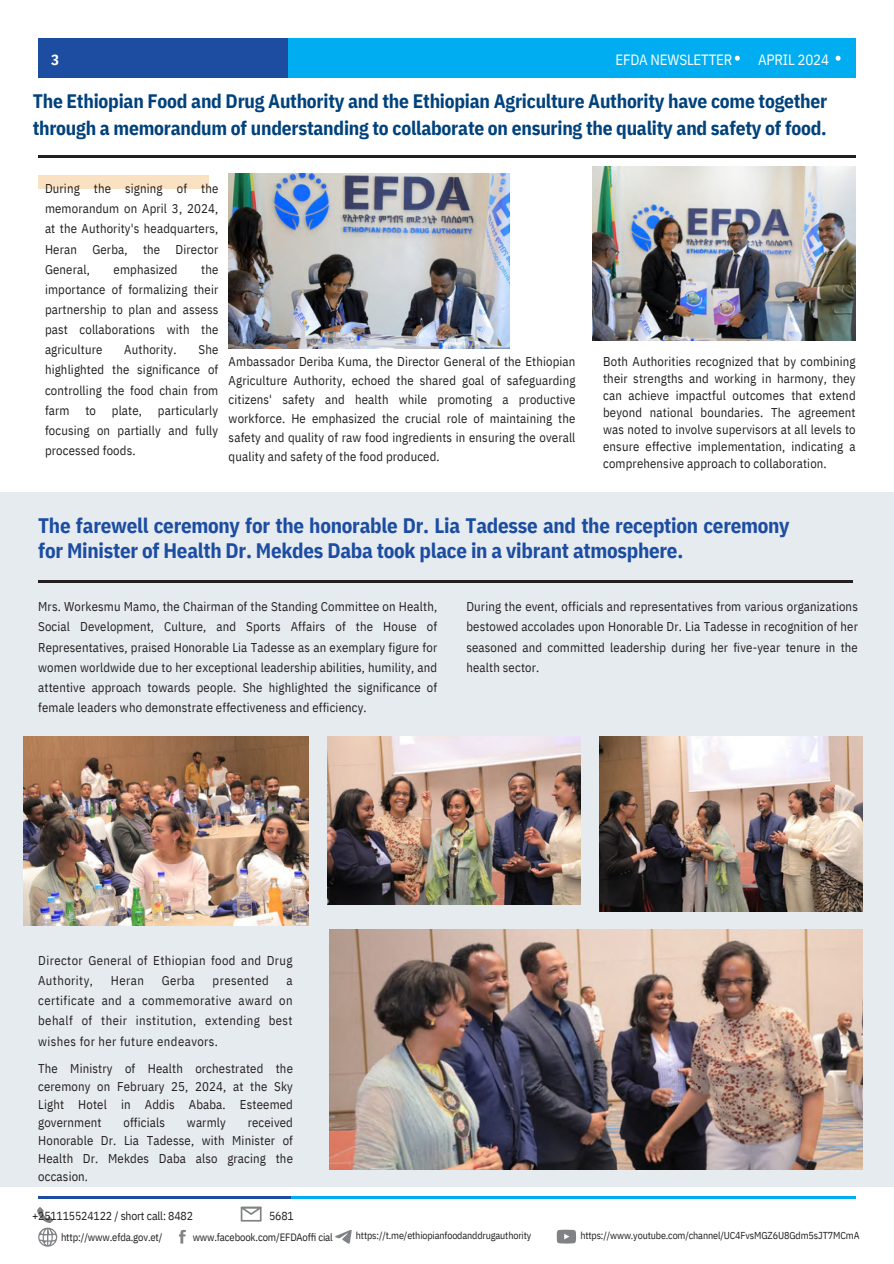
<style>
.page{position:relative;width:894px;height:1264px;background:#fff}
.page>*{position:absolute;margin:0;border:0;box-sizing:border-box;transform-origin:0 0}
.t1{font:700 21px/24.8px "IBM Plex Sans Cond";letter-spacing:-.01em;color:#1c4da1}
.t2{font:700 19.5px/27px "IBM Plex Sans Cond";letter-spacing:-.01em;color:#00427c}
.t3{font:14.85px "IBM Plex Sans Cond";letter-spacing:-.015em;color:#fff}
.t4{font:700 14.85px "IBM Plex Sans Cond";color:#fff}
.t5{font:12.75px/20.1px "IBM Plex Sans Cond";letter-spacing:.01em;color:#231f20;text-align:justify}
.t6{font:12.75px/20.1px "IBM Plex Sans Cond";letter-spacing:.035em;color:#231f20}
.t7{font:11.7px "IBM Plex Sans Cond";letter-spacing:-.015em;color:#231f20}
.t8{font:10.65px "IBM Plex Sans Cond";letter-spacing:-.015em;color:#231f20}
.t9{font:10.05px "IBM Plex Sans Cond";letter-spacing:-.015em;color:#231f20}
</style>
<div class="page">
<hr style="left:290px;top:1196px;width:565px;height:2px;background:#00adf0">
<hr style="left:38px;top:1196px;width:252px;height:2px;background:#1c4da1">
<svg style="left:240px;top:1206px;width:21px;height:15px"></svg>
<svg style="left:37px;top:1207px;width:20px;height:39px"></svg>
<svg style="left:179px;top:1229px;width:7px;height:14px"></svg>
<svg style="left:335px;top:1230px;width:16px;height:13px"></svg>
<svg style="left:556px;top:1229px;width:20px;height:14px"></svg>
<div style="left:0;top:492px;width:893px;height:694px;background:#e6ebef"></div>
<div style="left:38px;top:38px;width:250px;height:39px;background:#1c4da1"></div>
<div style="left:288px;top:38px;width:567px;height:39px;background:#00adf0"></div>
<svg style="left:734px;top:56px;width:5px;height:5px"></svg>
<svg style="left:835px;top:56px;width:5px;height:5px"></svg>
<hr style="left:38px;top:155px;width:817px;height:2px;background:#231f20">
<hr style="left:38px;top:580px;width:814px;height:2px;background:#231f20">
<div style="left:38px;top:175px;width:171px;height:14px;background:#fae1c2"></div>
<img style="left:228px;top:174px;width:281px;height:174px">
<img style="left:592px;top:166px;width:262px;height:175px">
<img style="left:23px;top:736px;width:285px;height:189px">
<img style="left:327px;top:736px;width:253px;height:169px">
<img style="left:599px;top:736px;width:263px;height:175px">
<img style="left:329px;top:929px;width:533px;height:240px">
<h3 class="t4" style="left:51px;top:50px;width:10px">3</h3>
<h3 class="t3" style="left:615px;top:50px;width:118px">EFDA NEWSLETTER</h3>
<h3 class="t3" style="left:757px;top:50px;width:72px">APRIL 2024</h3>
<p class="t2" style="left:33px;top:87px;width:795px">The Ethiopian Food and Drug Authority and the Ethiopian Agriculture Authority have come together through a memorandum of understanding to collaborate on ensuring the quality and safety of food.</p>
<p class="t5" style="left:45px;top:178px;width:175px">During the signing of the memorandum on April 3, 2024, at the Authority's headquarters, Heran Gerba, the Director General,</p>
<p class="t5" style="left:45px;top:259px;width:175px;text-indent:156px">the importance of formalizing their partnership to plan and assess past collaborations with the agriculture</p>
<p class="t5" style="left:113px;top:259px;width:65px">emphasized</p>
<p class="t5" style="left:45px;top:339px;width:175px;text-indent:153px">She highlighted the significance of controlling the food chain from farm to plate, particularly focusing on partially and fully processed foods.</p>
<p class="t5" style="left:124px;top:339px;width:54px">Authority.</p>
<p class="t5" style="left:228px;top:351px;width:348px;line-height:19px">Ambassador Deriba Kuma, the Director General of the Ethiopian Agriculture Authority, echoed the shared goal of safeguarding citizens' safety and health while promoting a productive workforce. He emphasized the crucial role of maintaining the safety and quality of raw food ingredients in ensuring the overall quality and safety of the food produced.</p>
<h3 class="t5" style="left:603px;top:352px;width:254px;line-height:17px">Both Authorities recognized that by combining their strengths and working in harmony, they can achieve impactful outcomes that extend beyond national boundaries. The agreement was noted to involve supervisors at all levels to ensure effective implementation, indicating a comprehensive approach to collaboration.</h3>
<p class="t1" style="left:38px;top:512px;width:752px">The farewell ceremony for the honorable Dr. Lia Tadesse and the reception ceremony for Minister of Health Dr. Mekdes Daba took place in a vibrant atmosphere.</p>
<h3 class="t5" style="left:38px;top:596px;width:400px">Mrs. Workesmu Mamo, the Chairman of the Standing Committee on Health, Social Development, Culture, and Sports Affairs of the House of Representatives, praised Honorable Lia Tadesse as an exemplary figure for women worldwide due to her exceptional leadership abilities, humility, and attentive approach towards people. She highlighted the significance of female leaders who demonstrate effectiveness and efficiency.</h3>
<p class="t5" style="left:466px;top:596px;width:393px">During the event, officials and representatives from various organizations bestowed accolades upon Honorable Dr. Lia Tadesse in recognition of her seasoned and committed leadership during her five-year tenure in the health sector.</p>
<h3 class="t6" style="left:38px;top:950px;width:256px">Director General of Ethiopian food and Drug<br>Authority,</h3>
<h3 class="t5" style="left:111px;top:970px;width:35px">Heran</h3>
<h3 class="t5" style="left:162px;top:970px;width:35px">Gerba</h3>
<h3 class="t6" style="left:212px;top:970px;width:58px">presented</h3>
<h3 class="t5" style="left:38px;top:970px;width:256px;text-indent:248px">a certificate and a commemorative award on behalf of their institution, extending best wishes for her future endeavors.</h3>
<h3 class="t5" style="left:38px;top:1058px;width:256px;line-height:18px">The Ministry of Health orchestrated the ceremony on February 25, 2024, at the Sky Light Hotel in Addis Ababa. Esteemed government</h3>
<h3 class="t5" style="left:38px;top:1112px;width:256px;line-height:18px;text-indent:209px">received Honorable Dr. Lia Tadesse, with Minister of Health Dr. Mekdes Daba also gracing the occasion.</h3>
<h3 class="t5" style="left:123px;top:1111px;width:43px">officials</h3>
<h3 class="t5" style="left:187px;top:1111px;width:40px">warmly</h3>
<p class="t7" style="left:32px;top:1208px;width:162px">+251115524122 / short call: 8482</p>
<h1 class="t7" style="left:269px;top:1207px;width:26px">5681</h1>
<h3 class="t8" style="left:61px;top:1229px;width:103px">http://www.efda.gov.et/</h3>
<h3 class="t8" style="left:193px;top:1229px;width:142px">www.facebook.com/EFDAoffi cial</h3>
<p class="t9" style="left:356px;top:1228px;width:177px">https://t.me/ethiopianfoodanddrugauthority</p>
<p class="t9" style="left:580px;top:1229px;width:280px">https://www.youtube.com/channel/UC4FvsMGZ6U8Gdm5sJT7MCmA</p>
</div>
